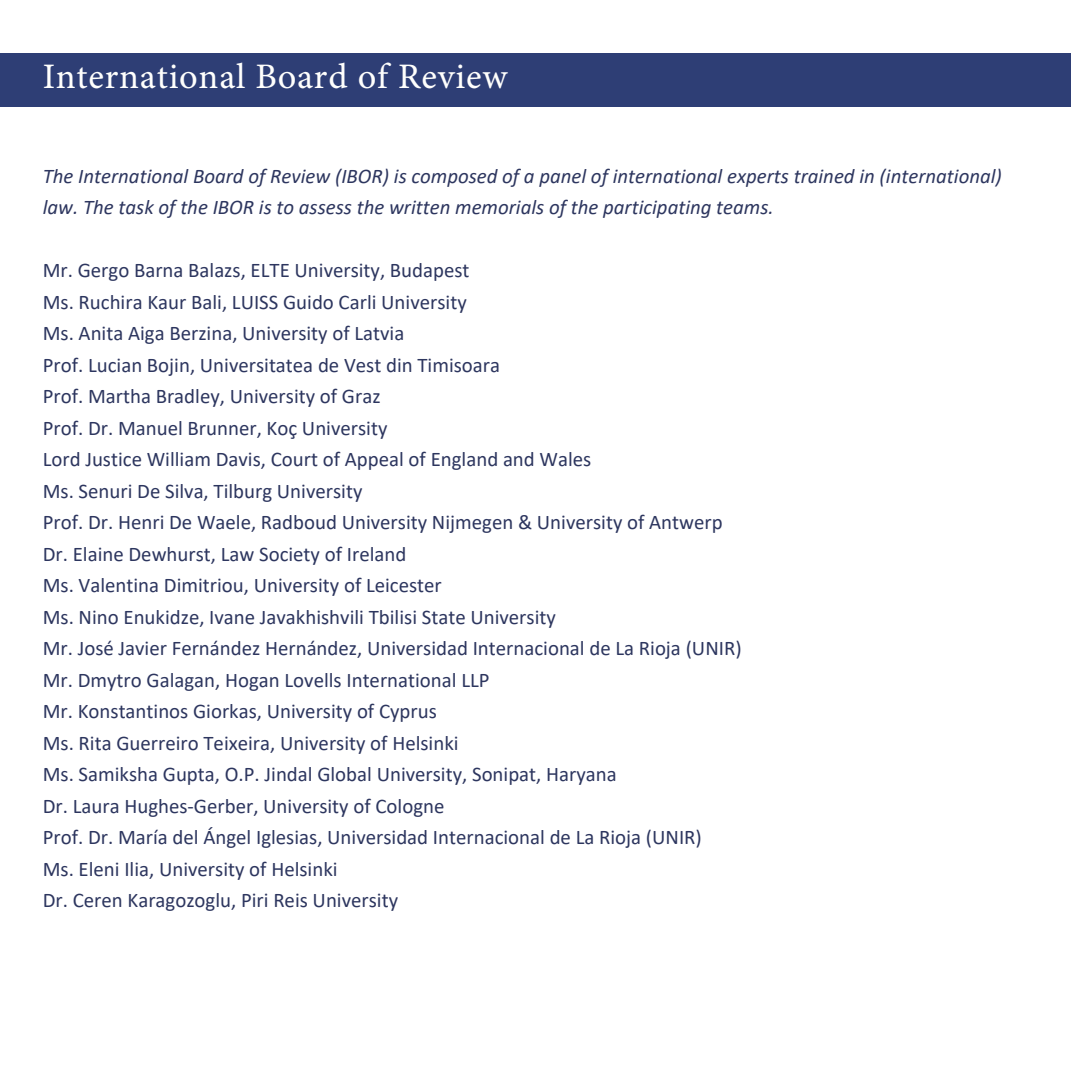
<style>
.page{position:relative;width:1071px;height:1071px;background:#fff}
.page>*{position:absolute;margin:0;border:0;box-sizing:border-box;transform-origin:0 0}
.t1{font:35.88px "Minion Pro Capt";letter-spacing:.02em;color:#fffffd}
.t2{font:20.82px "Calibri";color:#2d365f}
.t3{font:italic 20.82px/31.5px "Calibri";color:#2d365f}
</style>
<div class="page">
<div style="left:0;top:54px;width:1071px;height:53px;background:#2e3e75"></div>
<h1 class="t1" style="left:43px;top:62px;width:466px">International Board of Review</h1>
<p class="t3" style="left:43px;top:162px;width:961px">The International Board of Review (IBOR) is composed of a panel of international experts trained in (international) law. The task of the IBOR is to assess the written memorials of the participating teams.</p>
<p class="t2" style="left:43px;top:261px;width:428px">Mr. Gergo Barna Balazs, ELTE University, Budapest</p>
<p class="t2" style="left:43px;top:293px;width:426px">Ms. Ruchira Kaur Bali, LUISS Guido Carli University</p>
<p class="t2" style="left:43px;top:324px;width:363px">Ms. Anita Aiga Berzina, University of Latvia</p>
<p class="t2" style="left:43px;top:356px;width:459px">Prof. Lucian Bojin, Universitatea de Vest din Timisoara</p>
<p class="t2" style="left:43px;top:387px;width:339px">Prof. Martha Bradley, University of Graz</p>
<p class="t2" style="left:43px;top:419px;width:346px">Prof. Dr. Manuel Brunner, Koç University</p>
<p class="t2" style="left:43px;top:450px;width:550px">Lord Justice William Davis, Court of Appeal of England and Wales</p>
<p class="t2" style="left:43px;top:482px;width:321px">Ms. Senuri De Silva, Tilburg University</p>
<p class="t2" style="left:43px;top:513px;width:681px">Prof. Dr. Henri De Waele, Radboud University Nijmegen &amp; University of Antwerp</p>
<p class="t2" style="left:43px;top:545px;width:365px">Dr. Elaine Dewhurst, Law Society of Ireland</p>
<p class="t2" style="left:43px;top:576px;width:401px">Ms. Valentina Dimitriou, University of Leicester</p>
<p class="t2" style="left:43px;top:608px;width:515px">Ms. Nino Enukidze, Ivane Javakhishvili Tbilisi State University</p>
<p class="t2" style="left:43px;top:639px;width:700px">Mr. José Javier Fernández Hernández, Universidad Internacional de La Rioja (UNIR)</p>
<p class="t2" style="left:43px;top:671px;width:448px">Mr. Dmytro Galagan, Hogan Lovells International LLP</p>
<p class="t2" style="left:43px;top:702px;width:396px">Mr. Konstantinos Giorkas, University of Cyprus</p>
<p class="t2" style="left:43px;top:734px;width:417px">Ms. Rita Guerreiro Teixeira, University of Helsinki</p>
<p class="t2" style="left:43px;top:765px;width:576px">Ms. Samiksha Gupta, O.P. Jindal Global University, Sonipat, Haryana</p>
<p class="t2" style="left:43px;top:797px;width:403px">Dr. Laura Hughes-Gerber, University of Cologne</p>
<p class="t2" style="left:43px;top:828px;width:661px">Prof. Dr. María del Ángel Iglesias, Universidad Internacional de La Rioja (UNIR)</p>
<p class="t2" style="left:43px;top:860px;width:296px">Ms. Eleni Ilia, University of Helsinki</p>
<p class="t2" style="left:43px;top:891px;width:357px">Dr. Ceren Karagozoglu, Piri Reis University</p>
</div>
